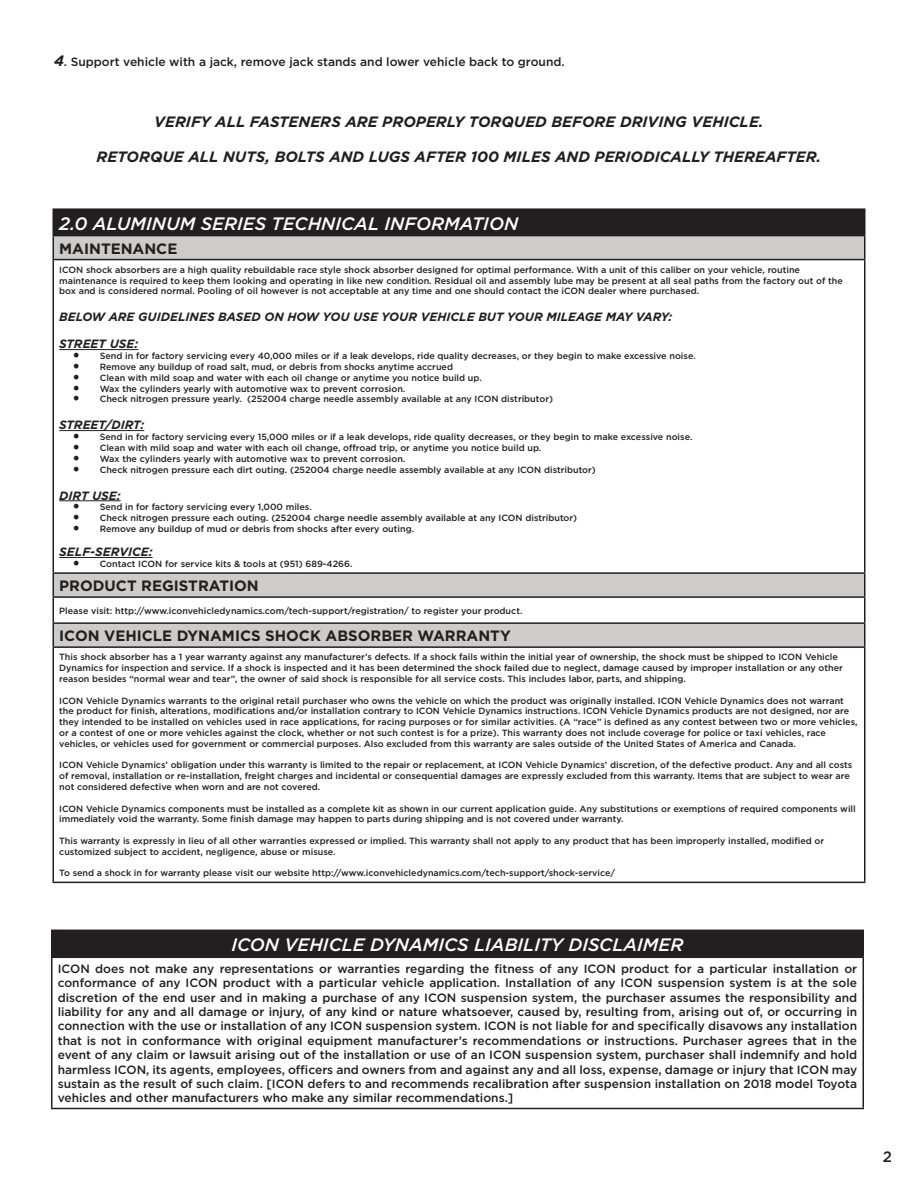
<style>
.page{position:relative;width:918px;height:1188px;background:#fff}
.page>*{position:absolute;margin:0;border:0;box-sizing:border-box;transform-origin:0 0}
.t1{font:italic 500 18px "Gotham";color:#fff}
.t2{font:italic 700 15px "Gotham";color:#231f20}
.t3{font:700 15px "Gotham";color:#231f20}
.t4{font:500 15px "Gotham";color:#231f20}
.t5{font:500 12px/14.4px "Gotham";color:#231f20;text-align:justify}
.t6{font:italic 700 12px "Gotham";color:#231f20}
.t7{font:500 9px/10.8px "Gotham";color:#231f20}
.s1{font-weight:700;font-style:italic;font-size:15px}
.s2{font-family:"Minion Pro";font-weight:400;font-size:18px}
</style>
<div class="page">
<div style="left:53px;top:209px;width:812px;height:27px;background:#231f20"></div>
<svg style="left:54px;top:236px;width:810px;height:410px"></svg>
<hr style="left:52px;top:208px;width:814px;height:2px;background:#231f20">
<hr style="left:52px;top:210px;width:2px;height:25px;background:#231f20">
<hr style="left:864px;top:210px;width:2px;height:25px;background:#231f20">
<hr style="left:52px;top:235px;width:814px;height:1px;background:#231f20">
<hr style="left:52px;top:236px;width:2px;height:23px;background:#231f20">
<hr style="left:864px;top:236px;width:2px;height:23px;background:#231f20">
<hr style="left:52px;top:259px;width:814px;height:1px;background:#231f20">
<hr style="left:52px;top:260px;width:2px;height:312px;background:#231f20">
<hr style="left:864px;top:260px;width:2px;height:312px;background:#231f20">
<hr style="left:52px;top:572px;width:814px;height:2px;background:#231f20">
<hr style="left:52px;top:574px;width:2px;height:22px;background:#231f20">
<hr style="left:864px;top:574px;width:2px;height:22px;background:#231f20">
<hr style="left:52px;top:596px;width:814px;height:2px;background:#231f20">
<hr style="left:52px;top:598px;width:2px;height:24px;background:#231f20">
<hr style="left:864px;top:598px;width:2px;height:24px;background:#231f20">
<hr style="left:52px;top:622px;width:814px;height:2px;background:#231f20">
<hr style="left:52px;top:624px;width:2px;height:22px;background:#231f20">
<hr style="left:864px;top:624px;width:2px;height:22px;background:#231f20">
<hr style="left:52px;top:646px;width:814px;height:2px;background:#231f20">
<hr style="left:52px;top:648px;width:2px;height:234px;background:#231f20">
<hr style="left:864px;top:648px;width:2px;height:234px;background:#231f20">
<hr style="left:52px;top:882px;width:814px;height:1px;background:#231f20">
<hr style="left:59px;top:349px;width:79px;height:1px;background:#231f20">
<hr style="left:59px;top:430px;width:85px;height:1px;background:#231f20">
<hr style="left:59px;top:500px;width:62px;height:1px;background:#231f20">
<hr style="left:59px;top:557px;width:94px;height:1px;background:#231f20">
<div style="left:52px;top:930px;width:811px;height:27px;background:#231f20"></div>
<hr style="left:51px;top:930px;width:813px;height:1px;background:#231f20">
<svg style="left:51px;top:931px;width:1px;height:26px"></svg>
<hr style="left:862px;top:931px;width:2px;height:26px;background:#231f20">
<hr style="left:51px;top:957px;width:813px;height:1px;background:#231f20">
<hr style="left:51px;top:958px;width:1px;height:150px;background:#231f20">
<hr style="left:862px;top:958px;width:2px;height:150px;background:#231f20">
<hr style="left:51px;top:1108px;width:813px;height:1px;background:#231f20">
<h3 class="t5" style="left:54px;top:54px;width:512px"><span class="s1">4</span>. Support vehicle with a jack, remove jack stands and lower vehicle back to ground.</h3>
<h2 class="t2" style="left:154px;top:112px;width:611px">VERIFY ALL FASTENERS ARE PROPERLY TORQUED BEFORE DRIVING VEHICLE.</h2>
<h2 class="t2" style="left:97px;top:147px;width:726px">RETORQUE ALL NUTS, BOLTS AND LUGS AFTER 100 MILES AND PERIODICALLY THEREAFTER.</h2>
<h1 class="t1" style="left:59px;top:211px;width:460px">2.0 ALUMINUM SERIES TECHNICAL INFORMATION</h1>
<h2 class="t3" style="left:59px;top:238px;width:120px">MAINTENANCE</h2>
<p class="t7" style="left:59px;top:264px;width:785px">ICON shock absorbers are a high quality rebuildable race style shock absorber designed for optimal performance. With a unit of this caliber on your vehicle, routine maintenance is required to keep them looking and operating in like new condition. Residual oil and assembly lube may be present at all seal paths from the factory out of the box and is considered normal. Pooling of oil however is not acceptable at any time and one should contact the iCON dealer where purchased.</p>
<h3 class="t6" style="left:59px;top:309px;width:615px">BELOW ARE GUIDELINES BASED ON HOW YOU USE YOUR VEHICLE BUT YOUR MILEAGE MAY VARY:</h3>
<h3 class="t6" style="left:59px;top:336px;width:81px">STREET USE:</h3>
<p class="t7" style="left:73px;top:350px;width:625px"><span class="s2">•</span> Send in for factory servicing every 40,000 miles or if a leak develops, ride quality decreases, or they begin to make excessive noise.</p>
<p class="t7" style="left:73px;top:361px;width:382px"><span class="s2">•</span> Remove any buildup of road salt, mud, or debris from shocks anytime accrued</p>
<p class="t7" style="left:73px;top:372px;width:411px"><span class="s2">•</span> Clean with mild soap and water with each oil change or anytime you notice build up.</p>
<p class="t7" style="left:73px;top:383px;width:334px"><span class="s2">•</span> Wax the cylinders yearly with automotive wax to prevent corrosion.</p>
<p class="t7" style="left:73px;top:394px;width:482px"><span class="s2">•</span> Check nitrogen pressure yearly. (252004 charge needle assembly available at any ICON distributor)</p>
<h3 class="t6" style="left:59px;top:417px;width:87px">STREET/DIRT:</h3>
<p class="t7" style="left:73px;top:431px;width:621px"><span class="s2">•</span> Send in for factory servicing every 15,000 miles or if a leak develops, ride quality decreases, or they begin to make excessive noise.</p>
<p class="t7" style="left:73px;top:442px;width:470px"><span class="s2">•</span> Clean with mild soap and water with each oil change, offroad trip, or anytime you notice build up.</p>
<p class="t7" style="left:73px;top:453px;width:334px"><span class="s2">•</span> Wax the cylinders yearly with automotive wax to prevent corrosion.</p>
<p class="t7" style="left:73px;top:464px;width:525px"><span class="s2">•</span> Check nitrogen pressure each dirt outing. (252004 charge needle assembly available at any ICON distributor)</p>
<h3 class="t6" style="left:59px;top:487px;width:63px">DIRT USE:</h3>
<p class="t7" style="left:73px;top:502px;width:241px"><span class="s2">•</span> Send in for factory servicing every 1,000 miles.</p>
<p class="t7" style="left:73px;top:512px;width:506px"><span class="s2">•</span> Check nitrogen pressure each outing. (252004 charge needle assembly available at any ICON distributor)</p>
<p class="t7" style="left:73px;top:523px;width:343px"><span class="s2">•</span> Remove any buildup of mud or debris from shocks after every outing.</p>
<h3 class="t6" style="left:59px;top:544px;width:95px">SELF-SERVICE:</h3>
<p class="t7" style="left:73px;top:558px;width:281px"><span class="s2">•</span> Contact ICON for service kits &amp; tools at (951) 689-4266.</p>
<h2 class="t3" style="left:59px;top:576px;width:201px">PRODUCT REGISTRATION</h2>
<p class="t7" style="left:59px;top:605px;width:465px">Please visit: http://www.iconvehicledynamics.com/tech-support/registration/ to register your product.</p>
<h2 class="t3" style="left:59px;top:626px;width:453px">ICON VEHICLE DYNAMICS SHOCK ABSORBER WARRANTY</h2>
<p class="t7" style="left:59px;top:652px;width:785px">This shock absorber has a 1 year warranty against any manufacturer’s defects. If a shock fails within the initial year of ownership, the shock must be shipped to ICON Vehicle<br>Dynamics for inspection and service. If a shock is inspected and it has been determined the shock failed due to neglect, damage caused by improper installation or any other reason besides “normal wear and tear”, the owner of said shock is responsible for all service costs. This includes labor, parts, and shipping.</p>
<p class="t7" style="left:59px;top:695px;width:800px">ICON Vehicle Dynamics warrants to the original retail purchaser who owns the vehicle on which the product was originally installed. ICON Vehicle Dynamics does not warrant the product for finish, alterations, modifications and/or installation contrary to ICON Vehicle Dynamics instructions. ICON Vehicle Dynamics products are not designed, nor are they intended to be installed on vehicles used in race applications, for racing purposes or for similar activities. (A “race” is defined as any contest between two or more vehicles, or a contest of one or more vehicles against the clock, whether or not such contest is for a prize). This warranty does not include coverage for police or taxi vehicles, race vehicles, or vehicles used for government or commercial purposes. Also excluded from this warranty are sales outside of the United States of America and Canada.</p>
<p class="t7" style="left:59px;top:760px;width:795px">ICON Vehicle Dynamics’ obligation under this warranty is limited to the repair or replacement, at ICON Vehicle Dynamics’ discretion, of the defective product. Any and all costs of removal, installation or re-installation, freight charges and incidental or consequential damages are expressly excluded from this warranty. Items that are subject to wear are not considered defective when worn and are not covered.</p>
<p class="t7" style="left:59px;top:803px;width:798px">ICON Vehicle Dynamics components must be installed as a complete kit as shown in our current application guide. Any substitutions or exemptions of required components will immediately void the warranty. Some finish damage may happen to parts during shipping and is not covered under warranty.</p>
<p class="t7" style="left:59px;top:835px;width:767px">This warranty is expressly in lieu of all other warranties expressed or implied. This warranty shall not apply to any product that has been improperly installed, modified or customized subject to accident, negligence, abuse or misuse.</p>
<p class="t7" style="left:59px;top:868px;width:557px">To send a shock in for warranty please visit our website http://www.iconvehicledynamics.com/tech-support/shock-service/</p>
<h1 class="t1" style="left:231px;top:933px;width:454px">ICON VEHICLE DYNAMICS LIABILITY DISCLAIMER</h1>
<p class="t5" style="left:58px;top:961px;width:801px">ICON does not make any representations or warranties regarding the fitness of any ICON product for a particular installation or conformance of any ICON product with a particular vehicle application. Installation of any ICON suspension system is at the sole discretion of the end user and in making a purchase of any ICON suspension system, the purchaser assumes the responsibility and liability for any and all damage or injury, of any kind or nature whatsoever, caused by, resulting from, arising out of, or occurring in connection with the use or installation of any ICON suspension system. ICON is not liable for and specifically disavows any installation that is not in conformance with original equipment manufacturer’s recommendations or instructions. Purchaser agrees that in the event of any claim or lawsuit arising out of the installation or use of an ICON suspension system, purchaser shall indemnify and hold harmless ICON, its agents, employees, officers and owners from and against any and all loss, expense, damage or injury that ICON may sustain as the result of such claim. [ICON defers to and recommends recalibration after suspension installation on 2018 model Toyota vehicles and other manufacturers who make any similar recommendations.]</p>
<h2 class="t4" style="left:883px;top:1147px;width:11px">2</h2>
</div>
